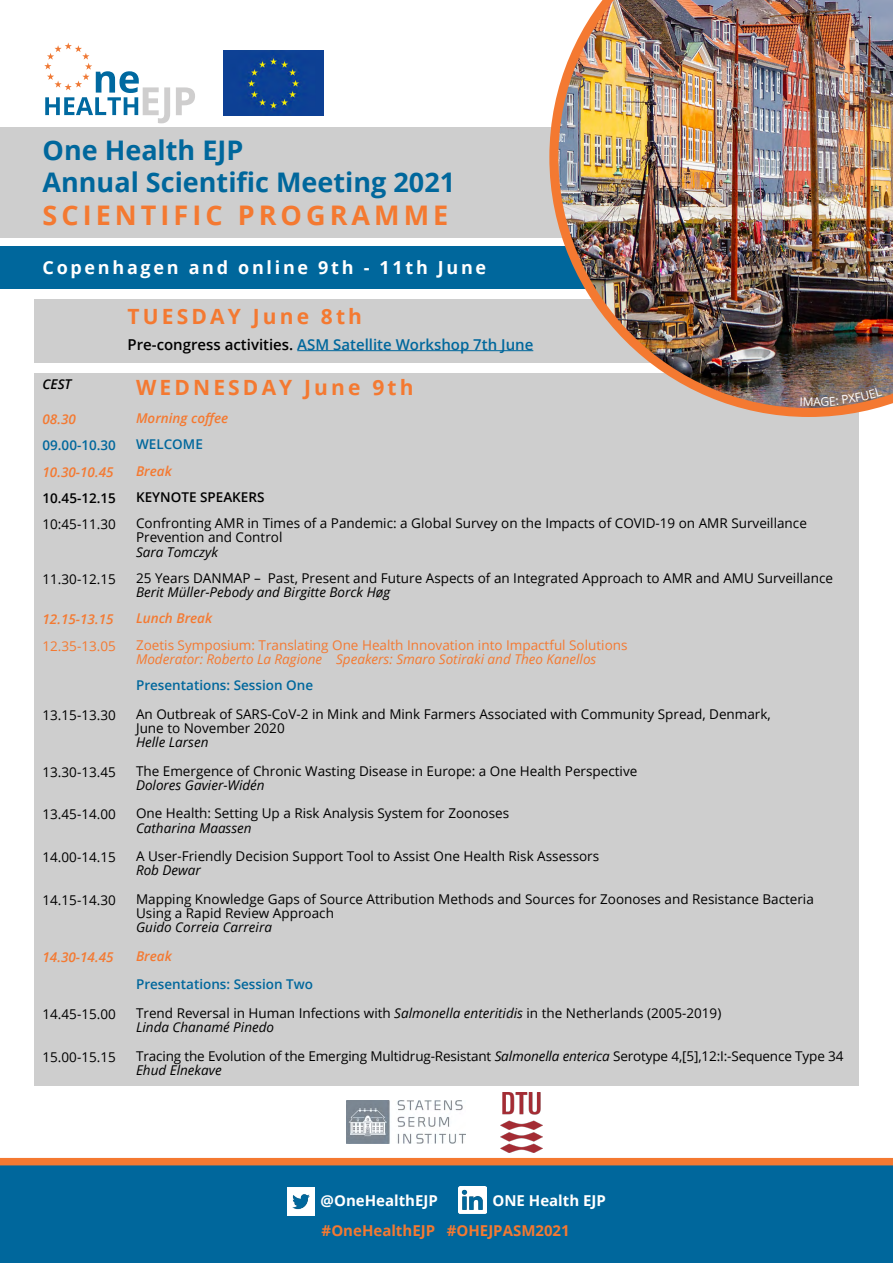
<style>
.page{position:relative;width:893px;height:1263px;background:#fff}
.page>*{position:absolute;margin:0;border:0;box-sizing:border-box;transform-origin:0 0}
.t1{font:700 27px/32.4px "Open Sans";color:#00679c}
.t2{font:700 27px "Open Sans";letter-spacing:.15em;color:#f47931}
.t3{font:700 21px "Open Sans";letter-spacing:.15em;color:#f47931}
.t4{font:700 18px "Open Sans";letter-spacing:.15em;color:#fff}
.t5{font:600 15px "Open Sans";color:#00679c}
.t6{font:700 15px "Open Sans";color:#f47931}
.t7{font:700 15px "Open Sans";color:#fff}
.t8{font:13.5px/14.2px "Open Sans";color:#000}
.t9{font:italic 13.5px "Open Sans";color:#000}
.t10{font:13.5px "Open Sans";color:#f47931}
.t11{font:italic 600 13.5px "Open Sans";color:#f47931}
.t12{font:italic 13.5px "Open Sans";color:#f47931}
.t13{font:600 13.5px "Open Sans";color:#00679c}
.t14{font:600 13.5px "Open Sans";color:#000}
.t15{font:italic 600 13.5px "Open Sans";color:#000}
.t16{font:12px "Open Sans";color:#fff}
.s1{color:#000}
.s2{font-weight:600;color:#00679c}
.s3{font-style:italic}
</style>
<div class="page">
<div style="left:0;top:128px;width:634px;height:110px;background:#cecece"></div>
<div style="left:0;top:247px;width:624px;height:42px;background:#00679c"></div>
<div style="left:34px;top:373px;width:825px;height:712px;background:#cecece"></div>
<div style="left:0;top:1161px;width:893px;height:102px;background:#00679c"></div>
<div style="left:0;top:1158px;width:893px;height:7px;background:#f47931"></div>
<img style="left:287px;top:1188px;width:27px;height:27px">
<img style="left:459px;top:1186px;width:27px;height:28px">
<div style="left:34px;top:299px;width:825px;height:63px;background:#cecece"></div>
<svg style="left:176px;top:87px;width:19px;height:28px"></svg>
<svg style="left:44px;top:43px;width:126px;height:80px"></svg>
<img style="left:223px;top:51px;width:101px;height:64px">
<img style="left:501px;top:1092px;width:41px;height:61px">
<img style="left:347px;top:1100px;width:119px;height:44px">
<img style="left:549px;top:0;width:344px;height:417px">
<hr style="left:297px;top:350px;width:236px;height:1px;background:#00679c">
<svg style="left:813px;top:387px;width:69px;height:19px"></svg>
<h1 class="t1" style="left:43px;top:133px;width:414px">One Health EJP<br>Annual Scientific Meeting 2021</h1>
<h1 class="t2" style="left:43px;top:196px;width:407px">SCIENTIFIC PROGRAMME</h1>
<h3 class="t4" style="left:43px;top:255px;width:445px">Copenhagen and online 9th - 11th June</h3>
<p class="t15" style="left:43px;top:375px;width:31px">CEST</p>
<p class="t11" style="left:43px;top:410px;width:35px">08.30</p>
<p class="t13" style="left:43px;top:436px;width:75px">09.00-10.30</p>
<p class="t11" style="left:43px;top:462px;width:73px">10.30-10.45</p>
<p class="t14" style="left:43px;top:489px;width:75px">10.45-12.15</p>
<p class="t8" style="left:43px;top:517px;width:75px">10:45-11.30</p>
<p class="t8" style="left:43px;top:571px;width:75px">11.30-12.15</p>
<p class="t11" style="left:43px;top:610px;width:73px">12.15-13.15</p>
<p class="t10" style="left:43px;top:636px;width:75px">12.35-13.05</p>
<p class="t8" style="left:43px;top:707px;width:75px">13.15-13.30</p>
<p class="t8" style="left:43px;top:764px;width:75px">13.30-13.45</p>
<p class="t8" style="left:43px;top:807px;width:75px">13.45-14.00</p>
<p class="t8" style="left:43px;top:850px;width:75px">14.00-14.15</p>
<p class="t8" style="left:43px;top:892px;width:75px">14.15-14.30</p>
<p class="t11" style="left:43px;top:948px;width:73px">14.30-14.45</p>
<p class="t8" style="left:43px;top:1006px;width:75px">14.45-15.00</p>
<p class="t8" style="left:43px;top:1049px;width:75px">15.00-15.15</p>
<h2 class="t3" style="left:128px;top:302px;width:236px">TUESDAY June 8th</h2>
<p class="t5" style="left:128px;top:334px;width:407px"><span class="s1">Pre-congress activities.</span> ASM Satellite Workshop 7th June</p>
<h2 class="t3" style="left:136px;top:372px;width:279px">WEDNESDAY June 9th</h2>
<p class="t11" style="left:136px;top:409px;width:94px">Morning coffee</p>
<p class="t13" style="left:136px;top:435px;width:68px">WELCOME</p>
<p class="t11" style="left:136px;top:461px;width:37px">Break</p>
<p class="t14" style="left:136px;top:488px;width:130px">KEYNOTE SPEAKERS</p>
<p class="t8" style="left:136px;top:516px;width:672px">Confronting AMR in Times of a Pandemic: a Global Survey on the Impacts of COVID-19 on AMR Surveillance<br>Prevention and Control</p>
<p class="t9" style="left:136px;top:542px;width:83px">Sara Tomczyk</p>
<p class="t8" style="left:136px;top:570px;width:698px">25 Years DANMAP – Past, Present and Future Aspects of an Integrated Approach to AMR and AMU Surveillance</p>
<p class="t9" style="left:136px;top:583px;width:256px">Berit Müller-Pebody and Birgitte Borck Høg</p>
<p class="t11" style="left:136px;top:609px;width:78px">Lunch Break</p>
<p class="t10" style="left:136px;top:635px;width:493px">Zoetis Symposium: Translating One Health Innovation into Impactful Solutions</p>
<p class="t12" style="left:136px;top:650px;width:462px">Moderator: Roberto La Ragione Speakers: Smaro Sotiraki and Theo Kanellos</p>
<p class="t13" style="left:136px;top:676px;width:179px">Presentations: Session One</p>
<p class="t8" style="left:136px;top:706px;width:636px">An Outbreak of SARS-CoV-2 in Mink and Mink Farmers Associated with Community Spread, Denmark,<br>June to November 2020</p>
<p class="t9" style="left:136px;top:733px;width:74px">Helle Larsen</p>
<p class="t8" style="left:136px;top:763px;width:503px">The Emergence of Chronic Wasting Disease in Europe: a One Health Perspective</p>
<p class="t9" style="left:136px;top:776px;width:130px">Dolores Gavier-Widén</p>
<p class="t8" style="left:136px;top:806px;width:375px">One Health: Setting Up a Risk Analysis System for Zoonoses</p>
<p class="t9" style="left:136px;top:818px;width:117px">Catharina Maassen</p>
<p class="t8" style="left:136px;top:849px;width:465px">A User-Friendly Decision Support Tool to Assist One Health Risk Assessors</p>
<p class="t9" style="left:136px;top:861px;width:66px">Rob Dewar</p>
<p class="t8" style="left:136px;top:891px;width:679px">Mapping Knowledge Gaps of Source Attribution Methods and Sources for Zoonoses and Resistance Bacteria<br>Using a Rapid Review Approach</p>
<p class="t9" style="left:136px;top:918px;width:137px">Guido Correia Carreira</p>
<p class="t11" style="left:136px;top:947px;width:37px">Break</p>
<p class="t8" style="left:136px;top:970px;width:587px;line-height:28.5px"><span class="s2">Presentations: Session Two<br></span>Trend Reversal in Human Infections with <span class="s3">Salmonella enteritidis</span> in the Netherlands (2005-2019)</p>
<p class="t8" style="left:136px;top:1013px;width:709px;line-height:28.5px"><span class="s3">Linda Chanamé Pinedo<br></span>Tracing the Evolution of the Emerging Multidrug-Resistant <span class="s3">Salmonella enterica</span> Serotype 4,[5],12:I:-Sequence Type 34</p>
<p class="t9" style="left:136px;top:1061px;width:87px">Ehud Elnekave</p>
<p class="t16" style="left:803px;top:394px;width:12px">M</p>
<p class="t7" style="left:321px;top:1189px;width:119px">@OneHealthEJP</p>
<p class="t7" style="left:492px;top:1189px;width:115px">ONE Health EJP</p>
<p class="t6" style="left:322px;top:1219px;width:250px">#OneHealthEJP #OHEJPASM2021</p>
</div>
